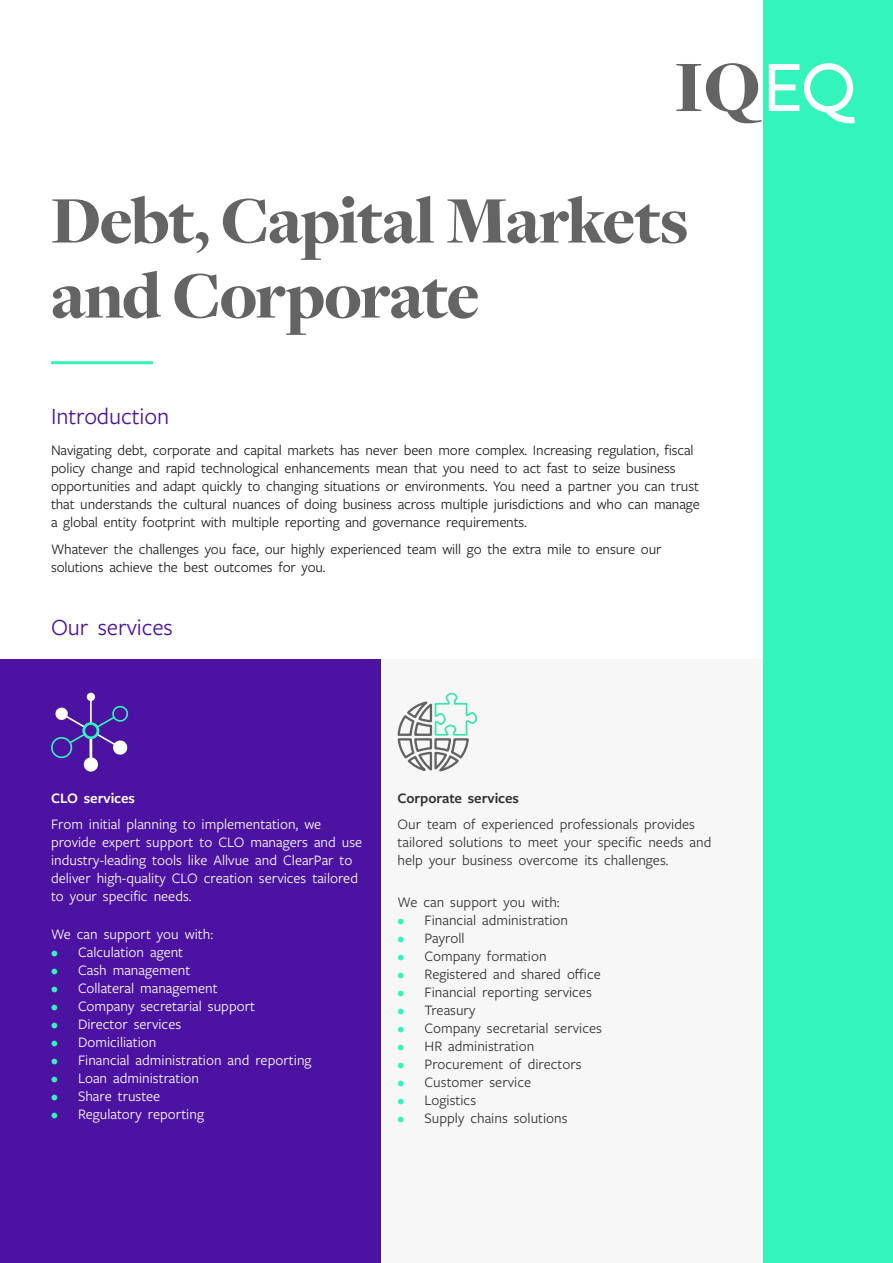
<style>
.page{position:relative;width:893px;height:1263px;background:#fff}
.page>*{position:absolute;margin:0;border:0;box-sizing:border-box;transform-origin:0 0}
.t1{font:900 69px/75px "Freight Disp Pro";letter-spacing:-.025em;color:#646464}
.Body_copy{font:24px "Freight Sans Pro";letter-spacing:-.005em;color:#4c12a1}
.Body_copy-2{font:15px/18px "Freight Sans Pro";letter-spacing:-.01em;color:#231f20}
.Bullets{font:15px "Freight Sans Pro";color:#fff}
.Bullets-2{font:15px/18px "Freight Sans Pro";color:#333}
.Body_copy-3{font:600 15px "Freight Sans Pro";letter-spacing:-.005em;color:#333}
.Body_copy-4{font:600 15px "Freight Sans Pro";letter-spacing:-.005em;color:#fff}
.s1{color:#33f4bb}
</style>
<div class="page">
<div style="left:763px;top:0;width:130px;height:1263px;background:#33f4bb"></div>
<svg style="left:676px;top:63px;width:86px;height:60px"></svg>
<svg style="left:769px;top:63px;width:86px;height:60px"></svg>
<div style="left:0;top:660px;width:382px;height:603px;background:#4c12a1"></div>
<div style="left:382px;top:660px;width:381px;height:603px;background:#f7f7f7"></div>
<hr style="left:51px;top:361px;width:102px;height:3px;background:#33f4bb">
<div style="left:84px;top:757px;width:14px;height:15px;background:#fff;border-radius:50%"></div>
<div style="left:87px;top:693px;width:8px;height:8px;background:#fff;border-radius:50%"></div>
<svg style="left:51px;top:695px;width:78px;height:66px"></svg>
<div style="left:82px;top:722px;width:17px;height:17px;border:3px solid #33f2ba;border-radius:50%"></div>
<svg style="left:397px;top:692px;width:81px;height:80px"></svg>
<p class="t1" style="left:51px;top:182px;width:639px">Debt, Capital Markets and Corporate</p>
<p class="Body_copy" style="left:51px;top:400px;width:120px">Introduction</p>
<p class="Body_copy-2" style="left:51px;top:441px;width:650px">Navigating debt, corporate and capital markets has never been more complex. Increasing regulation, fiscal policy change and rapid technological enhancements mean that you need to act fast to seize business opportunities and adapt quickly to changing situations or environments. You need a partner you can trust that understands the cultural nuances of doing business across multiple jurisdictions and who can manage a global entity footprint with multiple reporting and governance requirements.</p>
<p class="Body_copy-2" style="left:51px;top:539px;width:612px">Whatever the challenges you face, our highly experienced team will go the extra mile to ensure our solutions achieve the best outcomes for you.</p>
<p class="Body_copy" style="left:51px;top:612px;width:123px">Our services</p>
<p class="Body_copy-4" style="left:51px;top:788px;width:86px">CLO services</p>
<p class="Bullets" style="left:51px;top:814px;width:272px">From initial planning to implementation, we</p>
<p class="Bullets" style="left:51px;top:832px;width:313px">provide expert support to CLO managers and use</p>
<p class="Bullets" style="left:51px;top:850px;width:303px">industry-leading tools like Allvue and ClearPar to</p>
<p class="Bullets" style="left:51px;top:868px;width:309px">deliver high-quality CLO creation services tailored</p>
<p class="Bullets" style="left:51px;top:886px;width:142px">to your specific needs.</p>
<p class="Bullets" style="left:51px;top:924px;width:164px">We can support you with:</p>
<p class="Bullets" style="left:51px;top:942px;width:134px"><span class="s1">•</span> Calculation agent</p>
<p class="Bullets" style="left:51px;top:960px;width:141px"><span class="s1">•</span> Cash management</p>
<p class="Bullets" style="left:51px;top:978px;width:168px"><span class="s1">•</span> Collateral management</p>
<p class="Bullets" style="left:51px;top:996px;width:206px"><span class="s1">•</span> Company secretarial support</p>
<p class="Bullets" style="left:51px;top:1014px;width:132px"><span class="s1">•</span> Director services</p>
<p class="Bullets" style="left:51px;top:1032px;width:107px"><span class="s1">•</span> Domiciliation</p>
<p class="Bullets" style="left:51px;top:1050px;width:262px"><span class="s1">•</span> Financial administration and reporting</p>
<p class="Bullets" style="left:51px;top:1068px;width:150px"><span class="s1">•</span> Loan administration</p>
<p class="Bullets" style="left:51px;top:1086px;width:111px"><span class="s1">•</span> Share trustee</p>
<p class="Bullets" style="left:51px;top:1104px;width:154px"><span class="s1">•</span> Regulatory reporting</p>
<p class="Body_copy-3" style="left:398px;top:788px;width:123px">Corporate services</p>
<p class="Bullets-2" style="left:398px;top:815px;width:315px">Our team of experienced professionals provides tailored solutions to meet your specific needs and help your business overcome its challenges.</p>
<p class="Bullets-2" style="left:398px;top:892px;width:164px">We can support you with:</p>
<p class="Bullets-2" style="left:398px;top:910px;width:172px"><span class="s1">•</span> Financial administration</p>
<p class="Bullets-2" style="left:398px;top:928px;width:68px"><span class="s1">•</span> Payroll</p>
<p class="Bullets-2" style="left:398px;top:946px;width:150px"><span class="s1">•</span> Company formation</p>
<p class="Bullets-2" style="left:398px;top:964px;width:205px"><span class="s1">•</span> Registered and shared office</p>
<p class="Bullets-2" style="left:398px;top:982px;width:196px"><span class="s1">•</span> Financial reporting services</p>
<p class="Bullets-2" style="left:398px;top:1000px;width:79px"><span class="s1">•</span> Treasury</p>
<p class="Bullets-2" style="left:398px;top:1018px;width:206px"><span class="s1">•</span> Company secretarial services</p>
<p class="Bullets-2" style="left:398px;top:1036px;width:138px"><span class="s1">•</span> HR administration</p>
<p class="Bullets-2" style="left:398px;top:1054px;width:185px"><span class="s1">•</span> Procurement of directors</p>
<p class="Bullets-2" style="left:398px;top:1072px;width:135px"><span class="s1">•</span> Customer service</p>
<p class="Bullets-2" style="left:398px;top:1090px;width:80px"><span class="s1">•</span> Logistics</p>
<p class="Bullets-2" style="left:398px;top:1108px;width:172px"><span class="s1">•</span> Supply chains solutions</p>
</div>
